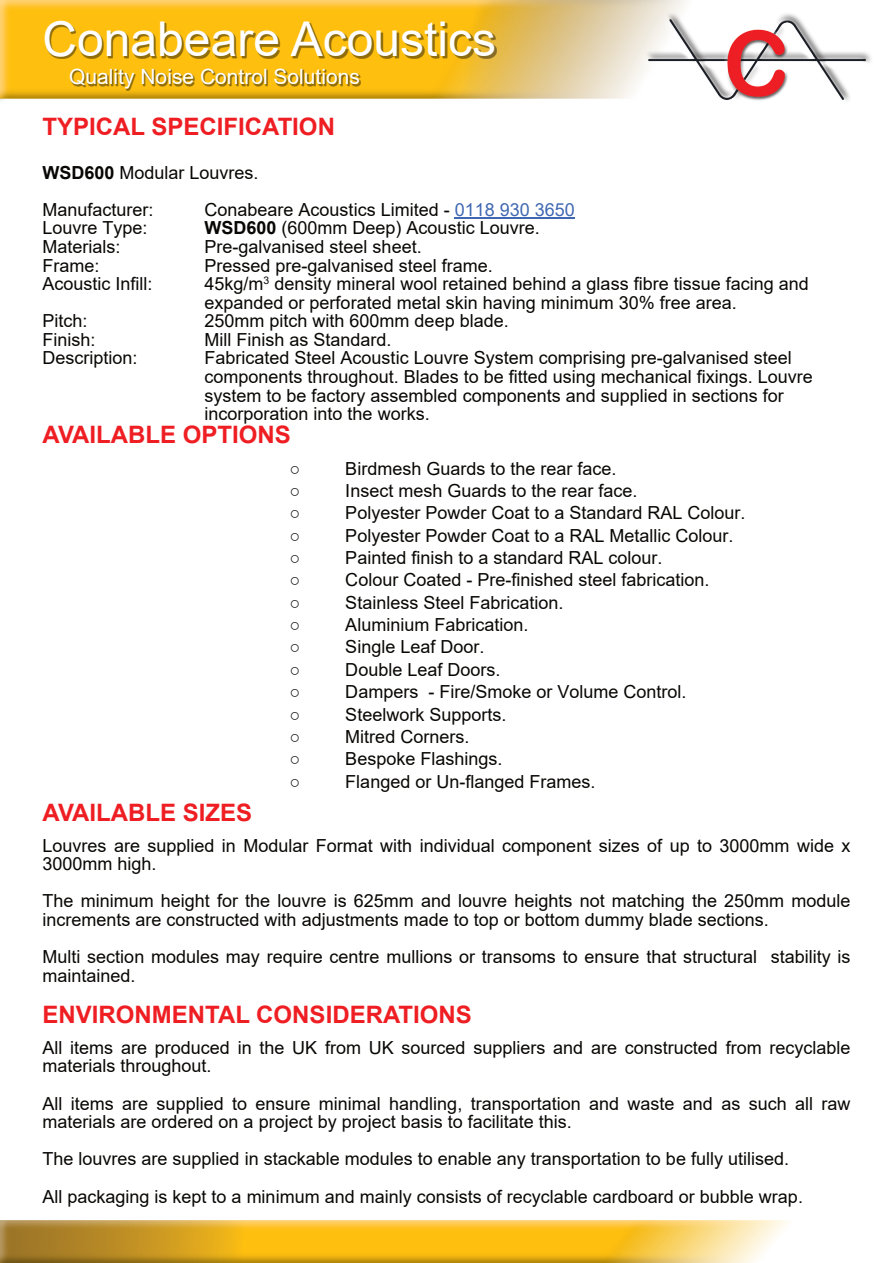
<style>
.page{position:relative;width:893px;height:1263px;background:#fff}
.page>*{position:absolute;margin:0;border:0;box-sizing:border-box;transform-origin:0 0}
.t1{font:48px "Arial";color:#fff}
.t2{font:700 24px "Arial";color:#ee1e23}
.t3{font:21px "Arial";color:#fff}
.t4{font:18px/18.6px "Arial";color:#080704}
.s1{font-weight:700}
.s2{color:#4068b2}
</style>
<div class="page">
<img style="left:0;top:0;width:685px;height:101px">
<img style="left:0;top:1220px;width:788px;height:43px">
<img style="left:46px;top:22px;width:451px;height:37px">
<img style="left:71px;top:70px;width:290px;height:21px">
<img style="left:640px;top:12px;width:231px;height:89px">
<hr style="left:455px;top:218px;width:120px;height:1px;background:#4068b2">
<h1 class="t1" style="left:43px;top:21px;width:455px">Conabeare Acoustics</h1>
<p class="t3" style="left:69px;top:69px;width:292px">Quality Noise Control Solutions</p>
<h2 class="t2" style="left:43px;top:118px;width:294px">TYPICAL SPECIFICATION</h2>
<p class="t4" style="left:43px;top:155px;width:218px;line-height:37.2px"><span class="s1">WSD600</span> Modular Louvres.<br>Manufacturer:</p>
<p class="t4" style="left:205px;top:202px;width:372px">Conabeare Acoustics Limited - <span class="s2">0118 930 3650</span></p>
<p class="t4" style="left:43px;top:220px;width:107px">Louvre Type:</p>
<p class="t4" style="left:205px;top:220px;width:337px"><span class="s1">WSD600</span> (600mm Deep) Acoustic Louvre.</p>
<p class="t4" style="left:43px;top:239px;width:80px">Materials:</p>
<p class="t4" style="left:205px;top:239px;width:219px">Pre-galvanised steel sheet.</p>
<p class="t4" style="left:43px;top:258px;width:59px">Frame:</p>
<p class="t4" style="left:205px;top:258px;width:290px">Pressed pre-galvanised steel frame.</p>
<p class="t4" style="left:43px;top:276px;width:112px">Acoustic Infill:</p>
<p class="t4" style="left:205px;top:276px;width:606px">45kg/m<sup>3</sup> density mineral wool retained behind a glass fibre tissue facing and expanded or perforated metal skin having minimum 30% free area.</p>
<p class="t4" style="left:43px;top:313px;width:47px">Pitch:</p>
<p class="t4" style="left:205px;top:313px;width:306px">250mm pitch with 600mm deep blade.</p>
<p class="t4" style="left:43px;top:332px;width:55px">Finish:</p>
<p class="t4" style="left:205px;top:332px;width:189px">Mill Finish as Standard.</p>
<p class="t4" style="left:43px;top:350px;width:97px">Description:</p>
<p class="t4" style="left:205px;top:350px;width:610px">Fabricated Steel Acoustic Louvre System comprising pre-galvanised steel components throughout. Blades to be fitted using mechanical fixings. Louvre system to be factory assembled components and supplied in sections for incorporation into the works.</p>
<h2 class="t2" style="left:43px;top:425px;width:250px">AVAILABLE OPTIONS</h2>
<p class="t4" style="left:289px;top:461px;width:12px">○</p>
<p class="t4" style="left:345px;top:461px;width:273px">Birdmesh Guards to the rear face.</p>
<p class="t4" style="left:289px;top:483px;width:12px">○</p>
<p class="t4" style="left:345px;top:483px;width:294px">Insect mesh Guards to the rear face.</p>
<p class="t4" style="left:289px;top:505px;width:12px">○</p>
<p class="t4" style="left:345px;top:505px;width:402px">Polyester Powder Coat to a Standard RAL Colour.</p>
<p class="t4" style="left:289px;top:528px;width:12px">○</p>
<p class="t4" style="left:345px;top:528px;width:390px">Polyester Powder Coat to a RAL Metallic Colour.</p>
<p class="t4" style="left:289px;top:550px;width:12px">○</p>
<p class="t4" style="left:345px;top:550px;width:319px">Painted finish to a standard RAL colour.</p>
<p class="t4" style="left:289px;top:572px;width:12px">○</p>
<p class="t4" style="left:345px;top:572px;width:366px">Colour Coated - Pre-finished steel fabrication.</p>
<p class="t4" style="left:289px;top:595px;width:12px">○</p>
<p class="t4" style="left:345px;top:595px;width:220px">Stainless Steel Fabrication.</p>
<p class="t4" style="left:289px;top:617px;width:12px">○</p>
<p class="t4" style="left:345px;top:617px;width:185px">Aluminium Fabrication.</p>
<p class="t4" style="left:289px;top:639px;width:12px">○</p>
<p class="t4" style="left:345px;top:639px;width:141px">Single Leaf Door.</p>
<p class="t4" style="left:289px;top:662px;width:12px">○</p>
<p class="t4" style="left:345px;top:662px;width:157px">Double Leaf Doors.</p>
<p class="t4" style="left:289px;top:684px;width:12px">○</p>
<p class="t4" style="left:345px;top:684px;width:343px">Dampers - Fire/Smoke or Volume Control.</p>
<p class="t4" style="left:289px;top:706px;width:12px">○</p>
<p class="t4" style="left:345px;top:706px;width:163px">Steelwork Supports.</p>
<p class="t4" style="left:289px;top:729px;width:12px">○</p>
<p class="t4" style="left:345px;top:729px;width:126px">Mitred Corners.</p>
<p class="t4" style="left:289px;top:751px;width:12px">○</p>
<p class="t4" style="left:345px;top:751px;width:159px">Bespoke Flashings.</p>
<p class="t4" style="left:289px;top:773px;width:12px">○</p>
<p class="t4" style="left:345px;top:773px;width:252px">Flanged or Un-flanged Frames.</p>
<h2 class="t2" style="left:43px;top:803px;width:211px">AVAILABLE SIZES</h2>
<p class="t4" style="left:43px;top:838px;width:809px">Louvres are supplied in Modular Format with individual component sizes of up to 3000mm wide x<br>3000mm high.</p>
<p class="t4" style="left:43px;top:893px;width:809px">The minimum height for the louvre is 625mm and louvre heights not matching the 250mm module increments are constructed with adjustments made to top or bottom dummy blade sections.</p>
<p class="t4" style="left:43px;top:949px;width:809px">Multi section modules may require centre mullions or transoms to ensure that structural stability is maintained.</p>
<h2 class="t2" style="left:43px;top:1005px;width:431px">ENVIRONMENTAL CONSIDERATIONS</h2>
<p class="t4" style="left:43px;top:1040px;width:809px">All items are produced in the UK from UK sourced suppliers and are constructed from recyclable materials throughout.</p>
<p class="t4" style="left:43px;top:1095px;width:809px">All items are supplied to ensure minimal handling, transportation and waste and as such all raw materials are ordered on a project by project basis to facilitate this.</p>
<p class="t4" style="left:43px;top:1142px;width:762px;line-height:37.2px">The louvres are supplied in stackable modules to enable any transportation to be fully utilised.<br>All packaging is kept to a minimum and mainly consists of recyclable cardboard or bubble wrap.</p>
</div>
